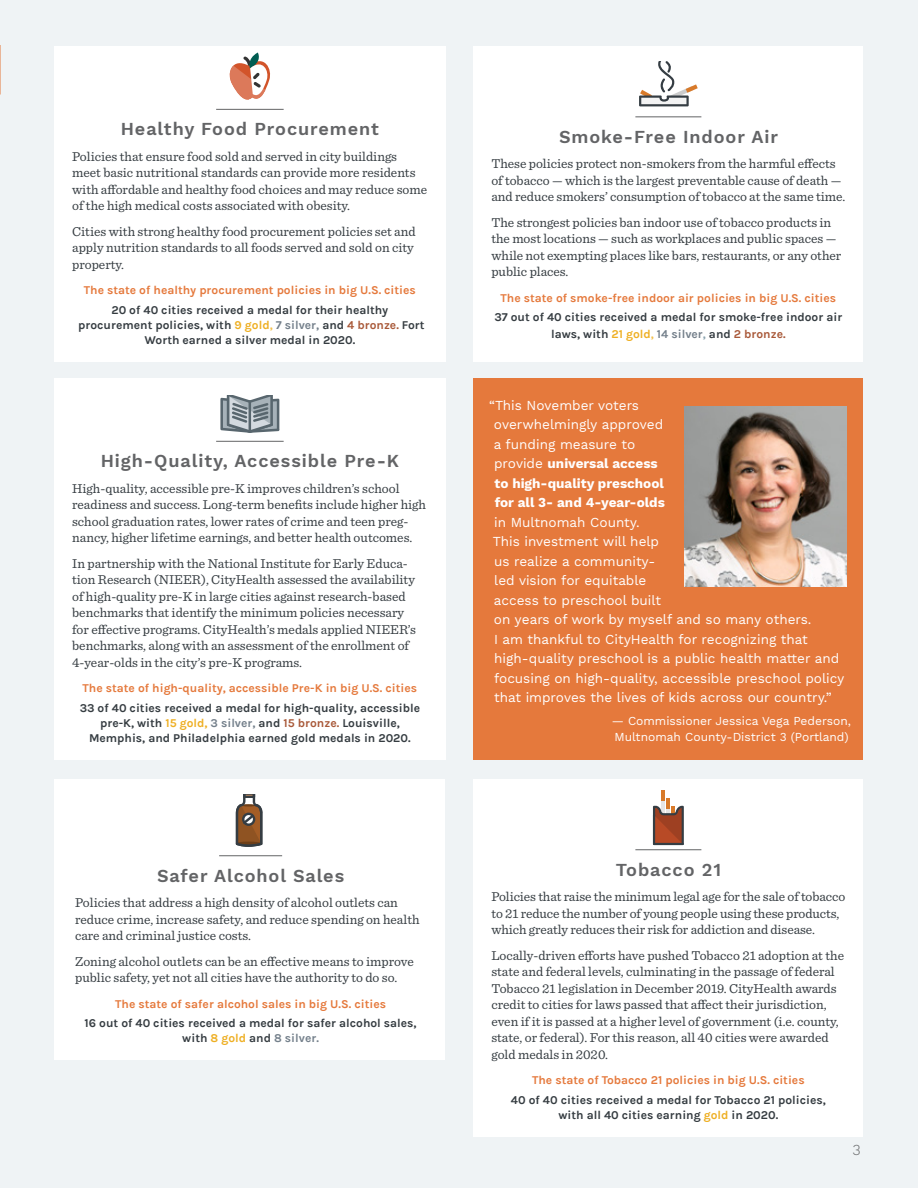
<style>
.page{position:relative;width:918px;height:1188px;background:#eff3f5}
.page>*{position:absolute;margin:0;border:0;box-sizing:border-box;transform-origin:0 0}
.t1{font:600 18px "Work Sans";letter-spacing:.05em;color:#636466}
.t2{font:300 15px "Work Sans";color:#636466}
.t3{font:13.5px/16.5px "Sentinel";color:#353c41}
.t4{font:13.5px/19.5px "Work Sans";color:#fff}
.t5{font:700 12px/15px "Karla";color:#353c41;text-align:center}
.t6{font:700 12px "Karla";color:#e5793c}
.t7{font:12px/16.5px "Work Sans";color:#fff}
.s1{color:#eeaf23}
.s2{color:#f2bf4d}
.s3{color:#74808b}
.s4{color:#a85838}
.s5{color:#8aa3af}
.s6{font-weight:700}
</style>
<div class="page">
<div style="left:473px;top:378px;width:390px;height:382px;background:#e5793c"></div>
<div style="left:54px;top:46px;width:392px;height:316px;background:#fff"></div>
<hr style="left:216px;top:109px;width:68px;height:1px;background:#636466">
<svg style="left:230px;top:53px;width:40px;height:47px"></svg>
<div style="left:54px;top:378px;width:392px;height:382px;background:#fff"></div>
<hr style="left:216px;top:441px;width:68px;height:1px;background:#636466">
<svg style="left:220px;top:396px;width:59px;height:37px;background:#919ca3"></svg>
<div style="left:54px;top:779px;width:390px;height:281px;background:#fff"></div>
<hr style="left:219px;top:855px;width:63px;height:1px;background:#636466">
<svg style="left:236px;top:794px;width:26px;height:53px"></svg>
<img style="left:684px;top:406px;width:162px;height:180px">
<div style="left:473px;top:46px;width:390px;height:316px;background:#fff"></div>
<hr style="left:635px;top:116px;width:66px;height:1px;background:#636466">
<svg style="left:639px;top:61px;width:59px;height:45px"></svg>
<div style="left:473px;top:779px;width:390px;height:358px;background:#fff"></div>
<hr style="left:635px;top:849px;width:66px;height:1px;background:#636466">
<hr style="left:661px;top:791px;width:4px;height:27px;background:#e6e6e6">
<svg style="left:653px;top:806px;width:31px;height:39px"></svg>
<hr style="left:661px;top:791px;width:4px;height:10px;background:#d87a2a">
<hr style="left:666px;top:799px;width:4px;height:10px;background:#d87a2a">
<h1 class="t1" style="left:121px;top:122px;width:260px">Healthy Food Procurement</h1>
<p class="t3" style="left:72px;top:148px;width:357px">Policies that ensure food sold and served in city buildings meet basic nutritional standards can provide more residents with affordable and healthy food choices and may reduce some of the high medical costs associated with obesity.</p>
<p class="t3" style="left:72px;top:223px;width:345px">Cities with strong healthy food procurement policies set and apply nutrition standards to all foods served and sold on city property.</p>
<p class="t6" style="left:84px;top:285px;width:334px">The state of healthy procurement policies in big U.S. cities</p>
<p class="t5" style="left:78px;top:303px;width:348px">20 of 40 cities received a medal for their healthy procurement policies, with <span class="s1">9 gold</span><span class="s2">,</span> <span class="s3">7 silver,</span> and <span class="s4">4 bronze.</span> Fort<br>Worth earned a silver medal in 2020.</p>
<h1 class="t1" style="left:101px;top:454px;width:300px">High-Quality, Accessible Pre-K</h1>
<p class="t3" style="left:72px;top:480px;width:355px">High-quality, accessible pre-K improves children’s school readiness and success. Long-term benefits include higher high school graduation rates, lower rates of crime and teen preg&shy;nancy, higher lifetime earnings, and better health outcomes.</p>
<p class="t3" style="left:72px;top:555px;width:345px">In partnership with the National Institute for Early Educa&shy;tion Research (NIEER), CityHealth assessed the availability of high-quality pre-K in large cities against research-based benchmarks that identify the minimum policies necessary for effective programs. CityHealth’s medals applied NIEER’s benchmarks, along with an assessment of the enrollment of 4-year-olds in the city’s pre-K programs.</p>
<p class="t6" style="left:83px;top:683px;width:336px">The state of high-quality, accessible Pre-K in big U.S. cities</p>
<p class="t5" style="left:80px;top:701px;width:342px">33 of 40 cities received a medal for high-quality, accessible pre-K, with <span class="s1">15 gold,</span> <span class="s3">3 silver,</span> and <span class="s4">15 bronze.</span> Louisville,<br>Memphis, and Philadelphia earned gold medals in 2020.</p>
<h1 class="t1" style="left:157px;top:869px;width:189px">Safer Alcohol Sales</h1>
<p class="t3" style="left:75px;top:895px;width:346px">Policies that address a high density of alcohol outlets can reduce crime, increase safety, and reduce spending on health care and criminal justice costs.</p>
<p class="t3" style="left:75px;top:953px;width:340px">Zoning alcohol outlets can be an effective means to improve public safety, yet not all cities have the authority to do so.</p>
<p class="t6" style="left:115px;top:999px;width:272px">The state of safer alcohol sales in big U.S. cities</p>
<p class="t5" style="left:85px;top:1017px;width:334px">16 out of 40 cities received a medal for safer alcohol sales, with <span class="s1">8 gold</span> and <span class="s3">8 silver.</span></p>
<h1 class="t1" style="left:559px;top:130px;width:220px">Smoke-Free Indoor Air</h1>
<p class="t3" style="left:491px;top:156px;width:356px">These policies protect non-smokers from the harmful effects of tobacco — which is the largest preventable cause of death — and reduce smokers’ consumption of tobacco at the same time.</p>
<p class="t3" style="left:491px;top:214px;width:351px">The strongest policies ban indoor use of tobacco products in the most locations — such as workplaces and public spaces — while not exempting places like bars, restaurants, or any other public places.</p>
<p class="t6" style="left:501px;top:293px;width:337px">The state of smoke-free indoor air policies in big U.S. cities</p>
<p class="t5" style="left:494px;top:310px;width:350px;line-height:16.5px">37 out of 40 cities received a medal for smoke-free indoor air laws, with <span class="s1">21 gold</span><span class="s2">,</span> <span class="s3">14 silver</span><span class="s5">,</span> and <span class="s4">2 bronze.</span></p>
<p class="t4" style="left:494px;top:396px;width:173px;text-indent:-5px">“This November voters overwhelmingly approved a funding measure to provide <span class="s6">universal access to high-quality preschool for all 3- and 4-year-olds</span></p>
<p class="t4" style="left:493px;top:513px;width:353px">in Multnomah County.<br>This investment will help<br>us realize a community-<br>led vision for equitable<br>access to preschool built<br>on years of work by myself and so many others.<br>I am thankful to CityHealth for recognizing that high-quality preschool is a public health matter and focusing on high-quality, accessible preschool policy that improves the lives of kids across our country.”</p>
<p class="t7" style="left:612px;top:713px;width:241px">— Commissioner Jessica Vega Pederson,<br>Multnomah County-District 3 (Portland)</p>
<h1 class="t1" style="left:616px;top:863px;width:107px">Tobacco 21</h1>
<p class="t3" style="left:491px;top:889px;width:356px">Policies that raise the minimum legal age for the sale of tobacco to 21 reduce the number of young people using these products, which greatly reduces their risk for addiction and disease.</p>
<p class="t3" style="left:491px;top:947px;width:354px">Locally-driven efforts have pushed Tobacco 21 adoption at the state and federal levels, culminating in the passage of federal Tobacco 21 legislation in December 2019. CityHealth awards credit to cities for laws passed that affect their jurisdiction, even if it is passed at a higher level of government (i.e. county, state, or federal). For this reason, all 40 cities were awarded gold medals in 2020.</p>
<p class="t6" style="left:532px;top:1075px;width:274px">The state of Tobacco 21 policies in big U.S. cities</p>
<p class="t5" style="left:511px;top:1093px;width:316px">40 of 40 cities received a medal for Tobacco 21 policies, with all 40 cities earning <span class="s1">gold</span> in 2020.</p>
<p class="t2" style="left:853px;top:1141px;width:10px">3</p>
</div>
